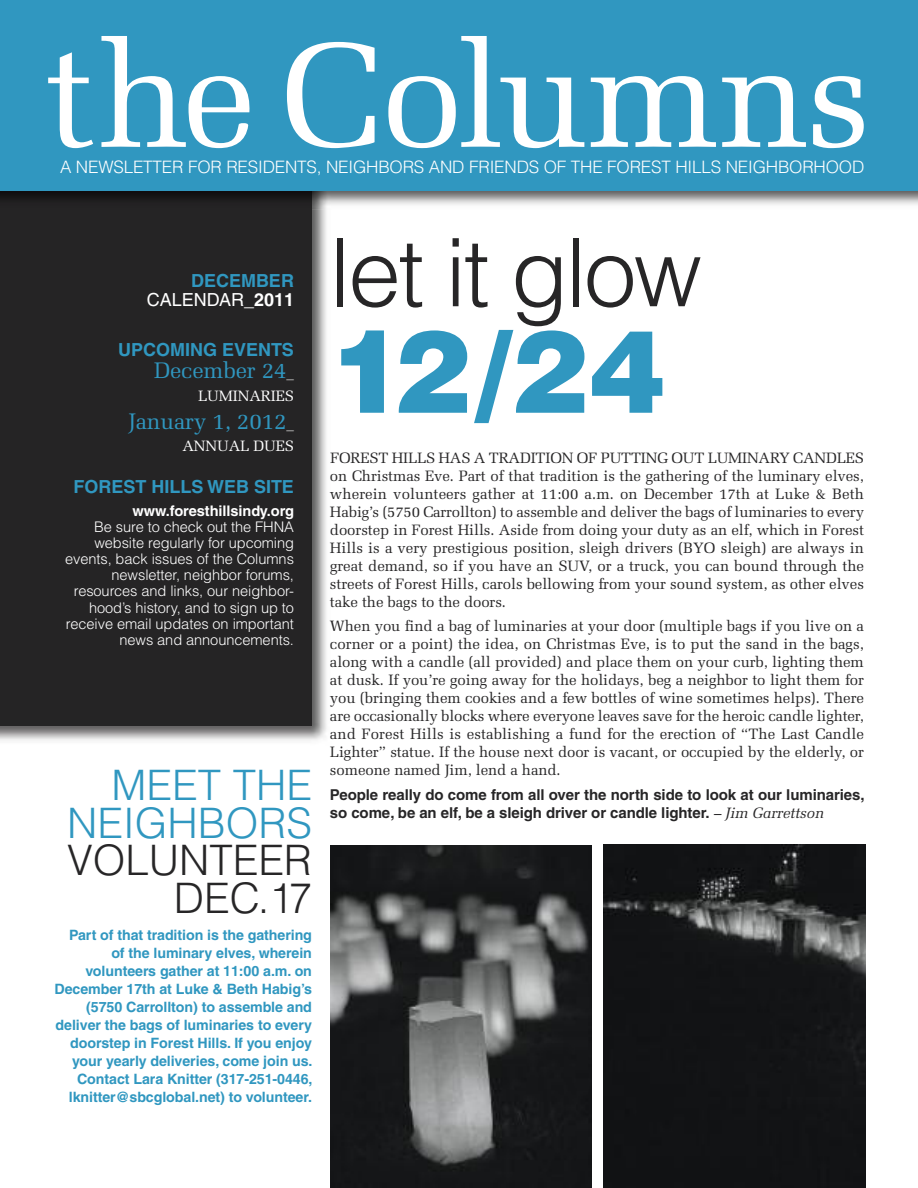
<style>
.page{position:relative;width:918px;height:1188px;background:#fff}
.page>*{position:absolute;margin:0;border:0;box-sizing:border-box;transform-origin:0 0}
.t1{font:148.5px "Melior";letter-spacing:-.015em;color:#fff}
.t2{font:900 115.05px "Helvetica";color:#3097c0}
.t3{font:300 94.5px "Helvetica";letter-spacing:-.03em;color:#272627}
.t4{font:300 42px/37.5px "Helvetica";color:#3097c0;text-align:right}
.t5{font:300 42px/37.5px "Helvetica";color:#272627;text-align:right}
.t6{font:22.5px "Melior";letter-spacing:-.005em;color:#3097c0}
.t7{font:700 18px "Helvetica";color:#3097c0}
.t8{font:18px/19.5px "Helvetica";color:#fff;text-align:right}
.t9{font:300 17.1px "Helvetica";letter-spacing:-.01em;color:#fff}
.t10{font:15px/18px "Melior";letter-spacing:-.005em;color:#272627;text-align:justify}
.t11{font:700 15px/18px "Helvetica";letter-spacing:-.005em;color:#272627}
.t12{font:15px "Melior";letter-spacing:-.005em;color:#fff}
.t13{font:300 14.7px/16.2px "Helvetica";letter-spacing:-.005em;color:#fff;text-align:right}
.t14{font:700 14.7px "Helvetica";letter-spacing:-.005em;color:#fff}
.t15{font:700 14.25px/18px "Helvetica";letter-spacing:-.005em;color:#3097c0;text-align:right}
.s1{font-weight:700;color:#3097c0}
.s2{font-weight:700}
.s3{font-size:15px;color:#fff}
.s4{font-family:"Melior";font-weight:400;font-style:italic}
</style>
<div class="page">
<img style="left:0;top:210px;width:327px;height:531px">
<div style="left:0;top:137px;width:312px;height:589px;background:#252425"></div>
<img style="left:312px;top:190px;width:606px;height:20px">
<img style="left:0;top:190px;width:312px;height:9px">
<div style="left:0;top:0;width:918px;height:190px;background:#3097c0"></div>
<img style="left:330px;top:845px;width:262px;height:343px">
<img style="left:603px;top:845px;width:262px;height:343px">
<h1 class="t1" style="left:45px;top:9px;width:828px">the Columns</h1>
<p class="t9" style="left:60px;top:157px;width:806px">A NEWSLETTER FOR RESIDENTS, NEIGHBORS AND FRIENDS OF THE FOREST HILLS NEIGHBORHOOD</p>
<p class="t8" style="left:147px;top:273px;width:149px"><span class="s1">DECEMBER<br></span>CALENDAR_<span class="s2">2011</span></p>
<p class="t7" style="left:118px;top:343px;width:177px">UPCOMING EVENTS</p>
<h3 class="t6" style="left:154px;top:357px;width:141px">December 24<span class="s3">_</span></h3>
<p class="t12" style="left:198px;top:387px;width:97px">LUMINARIES</p>
<h3 class="t6" style="left:128px;top:408px;width:167px">January 1, 2012<span class="s3">_</span></h3>
<p class="t12" style="left:182px;top:437px;width:113px">ANNUAL DUES</p>
<p class="t7" style="left:74px;top:480px;width:222px">FOREST HILLS WEB SITE</p>
<p class="t14" style="left:133px;top:505px;width:163px">www.foresthillsindy.org</p>
<p class="t13" style="left:65px;top:519px;width:230px">Be sure to check out the FHNA website regularly for upcoming events, back issues of the Columns newsletter, neighbor forums, resources and links, our neighbor&shy;hood’s history, and to sign up to receive email updates on important news and announcements.</p>
<h3 class="t4" style="left:67px;top:767px;width:246px">MEET THE<br>NEIGHBORS</h3>
<h3 class="t5" style="left:67px;top:842px;width:246px">VOLUNTEER<br>DEC.17</h3>
<p class="t15" style="left:54px;top:927px;width:260px">Part of that tradition is the gathering of the luminary elves, wherein volunteers gather at 11:00 a.m. on December 17th at Luke &amp; Beth Habig’s (5750 Carrollton) to assemble and deliver the bags of luminaries to every doorstep in Forest Hills. If you enjoy your yearly deliveries, come join us.<br>Contact Lara Knitter (317-251-0446, lknitter@sbcglobal.net) to volunteer.</p>
<h3 class="t3" style="left:330px;top:218px;width:373px">let it glow</h3>
<h2 class="t2" style="left:330px;top:306px;width:337px">12/24</h2>
<p class="t10" style="left:330px;top:449px;width:536px">FOREST HILLS HAS A TRADITION OF PUTTING OUT LUMINARY CANDLES on Christmas Eve. Part of that tradition is the gathering of the luminary elves, wherein volunteers gather at 11:00 a.m. on December 17th at Luke &amp; Beth Habig’s (5750 Carrollton) to assemble and deliver the bags of luminaries to every doorstep in Forest Hills. Aside from doing your duty as an elf, which in Forest Hills is a very prestigious position, sleigh drivers (BYO sleigh) are always in great demand, so if you have an SUV, or a truck, you can bound through the streets of Forest Hills, carols bellowing from your sound system, as other elves take the bags to the doors.</p>
<p class="t10" style="left:330px;top:617px;width:536px">When you find a bag of luminaries at your door (multiple bags if you live on a corner or a point) the idea, on Christmas Eve, is to put the sand in the bags, along with a candle (all provided) and place them on your curb, lighting them at dusk. If you’re going away for the holidays, beg a neighbor to light them for you (bringing them cookies and a few bottles of wine sometimes helps). There are occasionally blocks where everyone leaves save for the heroic candle lighter, and Forest Hills is establishing a fund for the erection of “The Last Candle Lighter” statue. If the house next door is vacant, or occupied by the elderly, or someone named Jim, lend a hand.</p>
<p class="t11" style="left:330px;top:787px;width:536px">People really do come from all over the north side to look at our luminaries, so come, be an elf, be a sleigh driver or candle lighter. <span class="s4">– Jim Garrettson</span></p>
</div>
